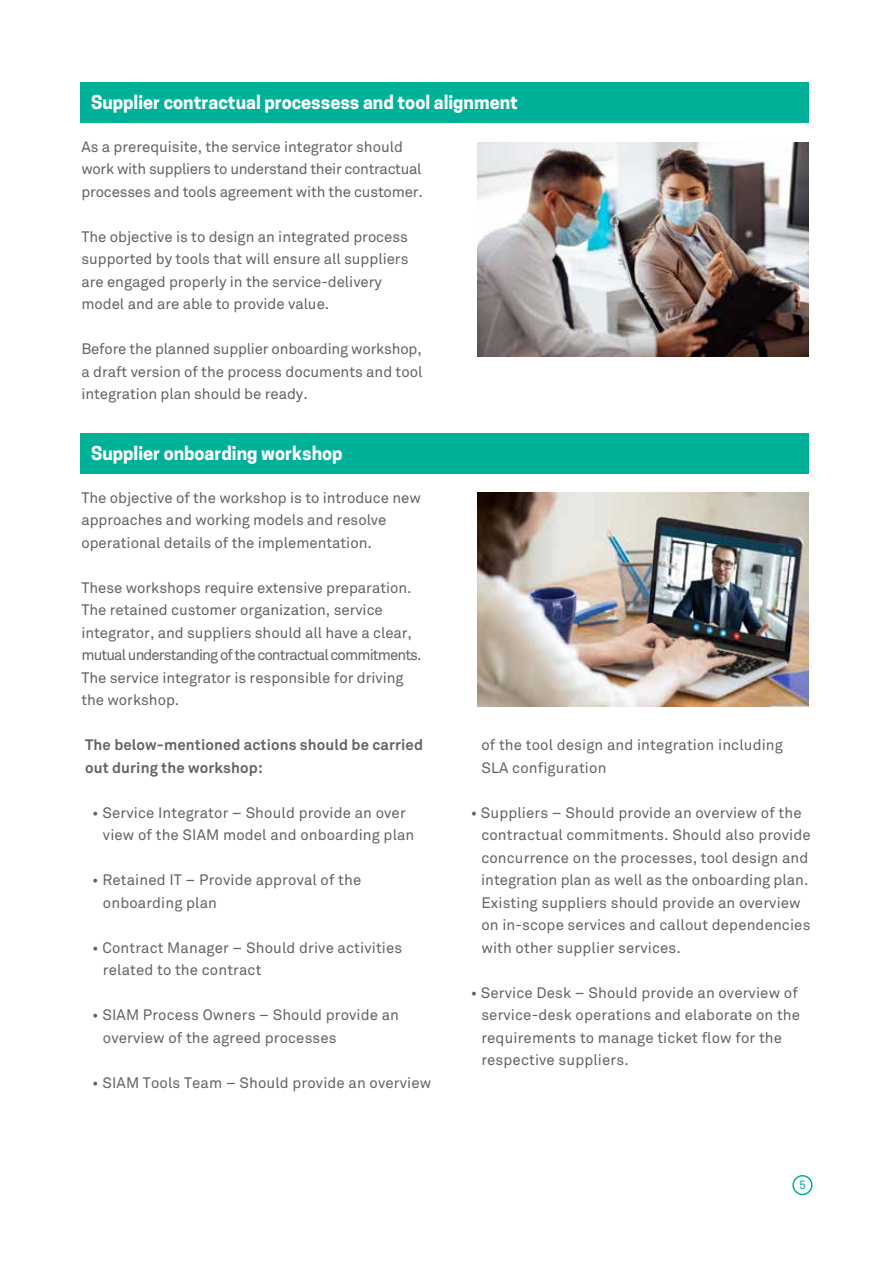
<style>
.page{position:relative;width:893px;height:1263px;background:#fff}
.page>*{position:absolute;margin:0;border:0;box-sizing:border-box;transform-origin:0 0}
.t1{font:700 18px "Cooper Hewitt";color:#fff}
.t2{font:15px/22.5px "Wipro Akkurat";color:#646363}
.t3{font:700 15px/22.5px "Wipro Akkurat";letter-spacing:.01em;color:#646363}
.t4{font:12px "Wipro Akkurat";color:#00b099}
</style>
<div class="page">
<div style="left:80px;top:82px;width:729px;height:41px;background:#00b19a"></div>
<div style="left:80px;top:433px;width:729px;height:41px;background:#00b19a"></div>
<img style="left:478px;top:142px;width:330px;height:214px">
<img style="left:478px;top:492px;width:330px;height:214px">
<div style="left:792px;top:1175px;width:21px;height:20px;border:2px solid #00b099;border-radius:50%"></div>
<p class="t1" style="left:91px;top:92px;width:428px">Supplier contractual processess and tool alignment</p>
<p class="t2" style="left:81px;top:135px;width:343px">As a prerequisite, the service integrator should work with suppliers to understand their contractual processes and tools agreement with the customer.</p>
<p class="t2" style="left:81px;top:225px;width:329px">The objective is to design an integrated process supported by tools that will ensure all suppliers are engaged properly in the service-delivery model and are able to provide value.</p>
<p class="t2" style="left:81px;top:338px;width:342px;text-align:justify">Before the planned supplier onboarding workshop, a draft version of the process documents and tool integration plan should be ready.</p>
<p class="t1" style="left:91px;top:443px;width:253px">Supplier onboarding workshop</p>
<p class="t2" style="left:81px;top:486px;width:341px">The objective of the workshop is to introduce new approaches and working models and resolve operational details of the implementation.</p>
<p class="t2" style="left:81px;top:576px;width:342px">These workshops require extensive preparation.<br>The retained customer organization, service integrator, and suppliers should all have a clear, mutual understanding of the contractual commitments.<br>The service integrator is responsible for driving the workshop.</p>
<p class="t3" style="left:85px;top:734px;width:339px">The below-mentioned actions should be carried out during the workshop:</p>
<p class="t2" style="left:103px;top:801px;width:313px;text-indent:-11px">• Service Integrator – Should provide an over view of the SIAM model and onboarding plan</p>
<p class="t2" style="left:103px;top:869px;width:260px;text-indent:-11px">• Retained IT – Provide approval of the onboarding plan</p>
<p class="t2" style="left:103px;top:936px;width:301px;text-indent:-11px">• Contract Manager – Should drive activities related to the contract</p>
<p class="t2" style="left:103px;top:1004px;width:298px;text-indent:-11px">• SIAM Process Owners – Should provide an overview of the agreed processes</p>
<p class="t2" style="left:92px;top:1071px;width:340px">• SIAM Tools Team – Should provide an overview</p>
<p class="t2" style="left:481px;top:734px;width:303px">of the tool design and integration including<br>SLA configuration</p>
<p class="t2" style="left:481px;top:801px;width:331px;text-indent:-11px">• Suppliers – Should provide an overview of the contractual commitments. Should also provide concurrence on the processes, tool design and integration plan as well as the onboarding plan.<br>Existing suppliers should provide an overview on in-scope services and callout dependencies with other supplier services.</p>
<p class="t2" style="left:481px;top:981px;width:320px;text-indent:-11px">• Service Desk – Should provide an overview of service-desk operations and elaborate on the requirements to manage ticket flow for the respective suppliers.</p>
<p class="t4" style="left:799px;top:1177px;width:8px">5</p>
</div>
